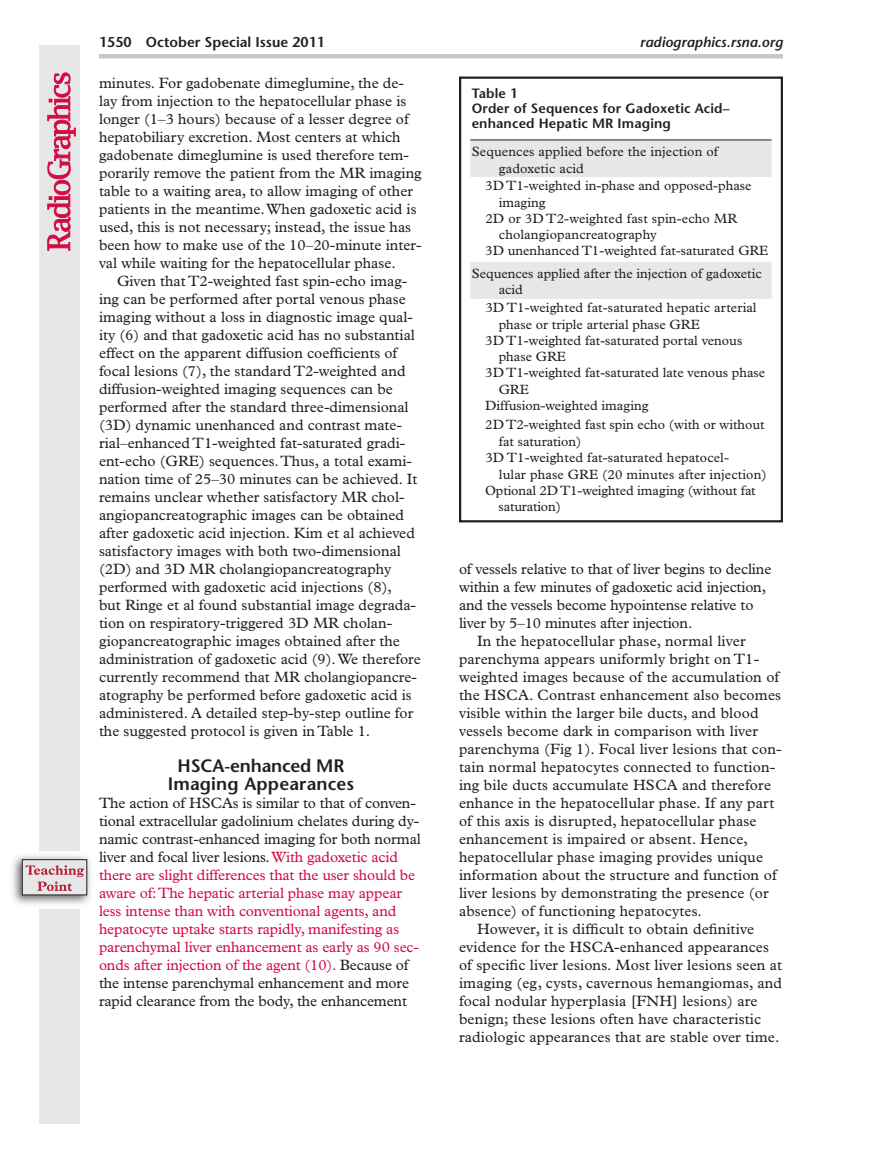
<style>
.page{position:relative;width:891px;height:1175px;background:#fff}
.page>*{position:absolute;margin:0;border:0;box-sizing:border-box;transform-origin:0 0}
.t1{font:600 18px/18px "Stone Sans";letter-spacing:.01em;color:#231f20;text-align:center}
.Para_Text{font:15px/18px "Plantin";color:#231f20}
.Flush_Left{font:15px/18px "Plantin";color:#231f20}
.Flush_Left-2{font:15px/18px "Plantin";letter-spacing:-.01em;color:#d20d44}
.t2{font:600 14.25px "Stone Sans";color:#231f20}
.t3{font:italic 600 14.25px "Stone Sans";color:#231f20}
.Table_Body{font:13.5px/16.5px "Plantin";color:#231f20}
.Table_Title{font:600 13.5px/15px "Stone Sans";letter-spacing:.01em;color:#231f20}
.s1{color:#231f20}
</style>
<div class="page">
<div style="left:39px;top:45px;width:40px;height:1078px;background:#e6e7e9"></div>
<svg style="left:47px;top:72px;width:29px;height:179px"></svg>
<hr style="left:99px;top:54px;width:684px;height:4px;background:#c7c8ca">
<svg style="left:470px;top:141px;width:302px;height:158px"></svg>
<hr style="left:470px;top:140px;width:302px;height:1px;background:#231f20">
<div style="left:459px;top:76px;width:324px;height:446px;border:2px solid #231f20"></div>
<img style="left:12px;top:852px;width:79px;height:56px">
<div style="left:22px;top:859px;width:65px;height:36px;background:#e6e7e9"></div>
<div style="left:22px;top:859px;width:65px;height:36px;border:1px solid #231f20"></div>
<svg style="left:26px;top:865px;width:58px;height:26px"></svg>
<p class="t2" style="left:99px;top:34px;width:228px">1550 October Special Issue 2011</p>
<p class="t3" style="left:640px;top:34px;width:145px">radiographics.rsna.org</p>
<p class="Flush_Left" style="left:99px;top:74px;width:324px">minutes. For gadobenate dimeglumine, the de&shy;lay from injection to the hepatocellular phase is longer (1–3 hours) because of a lesser degree of hepatobiliary excretion. Most centers at which gadobenate dimeglumine is used therefore tem&shy;porarily remove the patient from the MR imaging table to a waiting area, to allow imaging of other patients in the meantime. When gadoxetic acid is used, this is not necessary; instead, the issue has been how to make use of the 10–20-minute inter&shy;val while waiting for the hepatocellular phase.</p>
<p class="Para_Text" style="left:99px;top:272px;width:323px;text-indent:18px">Given that T2-weighted fast spin-echo imag&shy;ing can be performed after portal venous phase imaging without a loss in diagnostic image qual&shy;ity (6) and that gadoxetic acid has no substantial effect on the apparent diffusion coefficients of focal lesions (7), the standard T2-weighted and diffusion-weighted imaging sequences can be performed after the standard three-dimensional (3D) dynamic unenhanced and contrast mate&shy;rial–enhanced T1-weighted fat-saturated gradi&shy;ent-echo (GRE) sequences. Thus, a total exami&shy;nation time of 25–30 minutes can be achieved. It remains unclear whether satisfactory MR chol&shy;angiopancreatographic images can be obtained after gadoxetic acid injection. Kim et al achieved satisfactory images with both two-dimensional (2D) and 3D MR cholangiopancreatography performed with gadoxetic acid injections (8),<br>but Ringe et al found substantial image degrada&shy;tion on respiratory-triggered 3D MR cholan&shy;giopancreatographic images obtained after the administration of gadoxetic acid (9). We therefore currently recommend that MR cholangiopancre&shy;atography be performed before gadoxetic acid is administered. A detailed step-by-step outline for the suggested protocol is given in Table 1.</p>
<h1 class="t1" style="left:168px;top:756px;width:188px">HSCA-enhanced MR<br>Imaging Appearances</h1>
<p class="Flush_Left-2" style="left:99px;top:794px;width:323px"><span class="s1">The action of HSCAs is similar to that of conven&shy;tional extracellular gadolinium chelates during dy&shy;namic contrast-enhanced imaging for both normal liver and focal liver lesions.</span> With gadoxetic acid there are slight differences that the user should be aware of: The hepatic arterial phase may appear less intense than with conventional agents, and hepatocyte uptake starts rapidly, manifesting as parenchymal liver enhancement as early as 90 sec&shy;onds after injection of the agent (10). <span class="s1">Because of the intense parenchymal enhancement and more rapid clearance from the body, the enhancement</span></p>
<p class="Table_Title" style="left:472px;top:86px;width:259px">Table 1<br>Order of Sequences for Gadoxetic Acid– enhanced Hepatic MR Imaging</p>
<p class="Table_Body" style="left:499px;top:143px;width:221px;text-indent:-27px">Sequences applied before the injection of gadoxetic acid</p>
<p class="Table_Body" style="left:499px;top:177px;width:254px;text-indent:-14px">3D T1-weighted in-phase and opposed-phase imaging</p>
<p class="Table_Body" style="left:499px;top:210px;width:240px;text-indent:-14px">2D or 3D T2-weighted fast spin-echo MR cholangiopancreatography</p>
<p class="Table_Body" style="left:485px;top:243px;width:285px">3D unenhanced T1-weighted fat-saturated GRE</p>
<p class="Table_Body" style="left:499px;top:265px;width:264px;text-indent:-27px">Sequences applied after the injection of gadoxetic acid</p>
<p class="Table_Body" style="left:499px;top:299px;width:259px;text-indent:-13px">3D T1-weighted fat-saturated hepatic arterial phase or triple arterial phase GRE</p>
<p class="Table_Body" style="left:499px;top:332px;width:245px;text-indent:-14px">3D T1-weighted fat-saturated portal venous phase GRE</p>
<p class="Table_Body" style="left:499px;top:364px;width:268px;text-indent:-14px">3D T1-weighted fat-saturated late venous phase<br>GRE</p>
<p class="Table_Body" style="left:485px;top:397px;width:165px">Diffusion-weighted imaging</p>
<p class="Table_Body" style="left:499px;top:417px;width:267px;text-indent:-14px">2D T2-weighted fast spin echo (with or without fat saturation)</p>
<p class="Table_Body" style="left:499px;top:449px;width:269px;text-indent:-14px">3D T1-weighted fat-saturated hepatocel-<br>lular phase GRE (20 minutes after injection)</p>
<p class="Table_Body" style="left:499px;top:482px;width:259px;text-indent:-14px">Optional 2D T1-weighted imaging (without fat saturation)</p>
<p class="Flush_Left" style="left:459px;top:560px;width:314px">of vessels relative to that of liver begins to decline within a few minutes of gadoxetic acid injection, and the vessels become hypointense relative to liver by 5–10 minutes after injection.</p>
<p class="Para_Text" style="left:459px;top:632px;width:324px;text-indent:18px">In the hepatocellular phase, normal liver parenchyma appears uniformly bright on T1- weighted images because of the accumulation of the HSCA. Contrast enhancement also becomes visible within the larger bile ducts, and blood vessels become dark in comparison with liver parenchyma (Fig 1). Focal liver lesions that con&shy;tain normal hepatocytes connected to function&shy;ing bile ducts accumulate HSCA and therefore enhance in the hepatocellular phase. If any part of this axis is disrupted, hepatocellular phase enhancement is impaired or absent. Hence, hepatocellular phase imaging provides unique information about the structure and function of liver lesions by demonstrating the presence (or absence) of functioning hepatocytes.</p>
<p class="Para_Text" style="left:459px;top:920px;width:325px;text-indent:18px">However, it is difficult to obtain definitive evidence for the HSCA-enhanced appearances of specific liver lesions. Most liver lesions seen at imaging (eg, cysts, cavernous hemangiomas, and focal nodular hyperplasia [FNH] lesions) are benign; these lesions often have characteristic radiologic appearances that are stable over time.</p>
</div>
